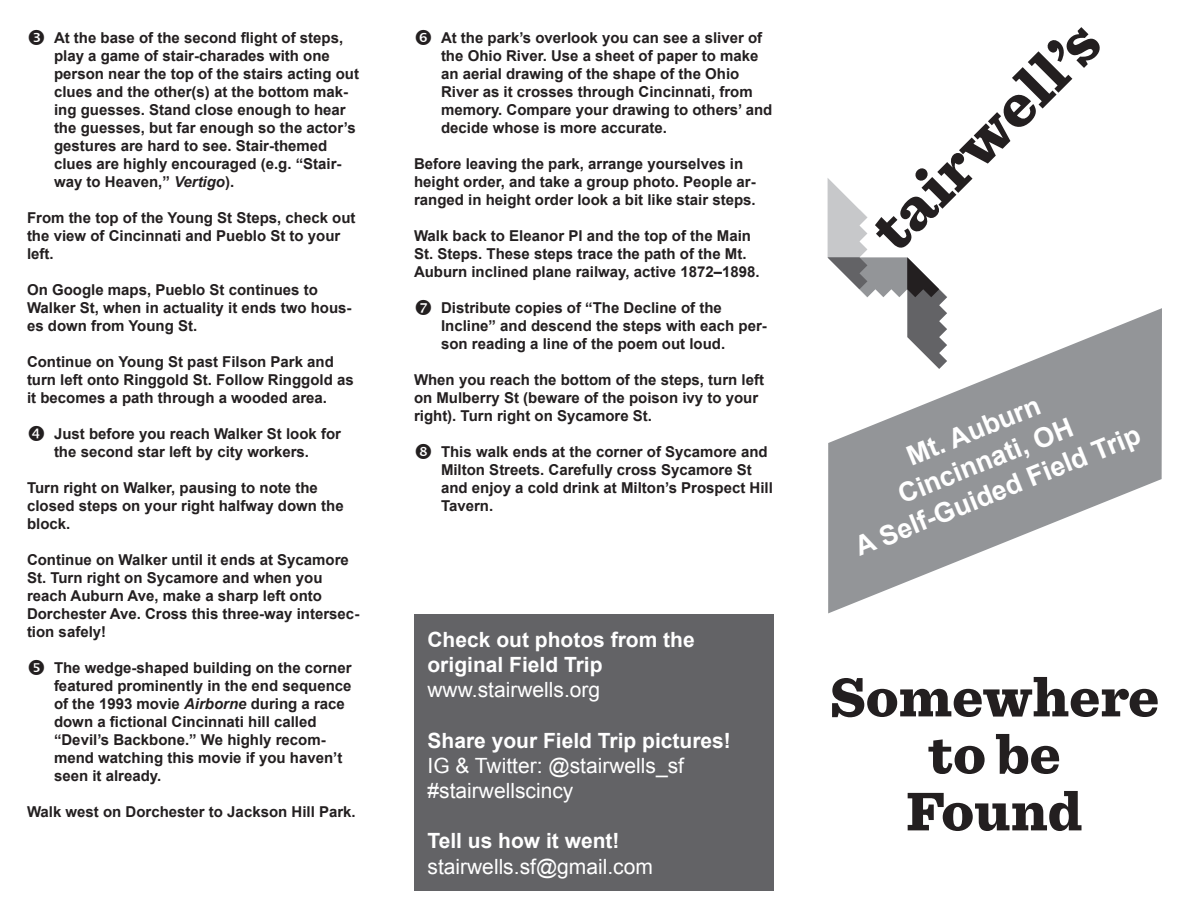
<style>
.page{position:relative;width:1188px;height:918px;background:#fff}
.page>*{position:absolute;margin:0;border:0;box-sizing:border-box;transform-origin:0 0}
.t1{font:900 57px "Sentinel";color:#231f20}
.t2{font:700 27px "Arial";color:#fff}
.t3{font:21px "Arial";color:#fff}
.t4{font:700 21px/25.2px "Arial";color:#fff}
.t5{font:700 15px/18px "Arial";color:#231f20}
.s1{font-style:italic}
</style>
<div class="page">
<div style="left:414px;top:614px;width:360px;height:277px;background:#636366"></div>
<svg style="left:828px;top:27px;width:272px;height:281px"></svg>
<svg style="left:828px;top:308px;width:334px;height:305px;fill:#939598"></svg>
<p class="t5" style="left:54px;top:29px;width:307px">At the base of the second flight of steps, play a game of stair-charades with one person near the top of the stairs acting out clues and the other(s) at the bottom mak&shy;ing guesses. Stand close enough to hear the guesses, but far enough so the actor’s gestures are hard to see. Stair-themed clues are highly encouraged (e.g. “Stair&shy;way to Heaven,” <span class="s1">Vertigo</span>).</p>
<p class="t5" style="left:27px;top:209px;width:330px">From the top of the Young St Steps, check out the view of Cincinnati and Pueblo St to your left.</p>
<p class="t5" style="left:27px;top:281px;width:326px">On Google maps, Pueblo St continues to<br>Walker St, when in actuality it ends two hous&shy;es down from Young St.</p>
<p class="t5" style="left:27px;top:353px;width:328px">Continue on Young St past Filson Park and turn left onto Ringgold St. Follow Ringgold as it becomes a path through a wooded area.</p>
<p class="t5" style="left:54px;top:425px;width:289px">Just before you reach Walker St look for the second star left by city workers.</p>
<p class="t5" style="left:27px;top:479px;width:318px">Turn right on Walker, pausing to note the closed steps on your right halfway down the block.</p>
<p class="t5" style="left:27px;top:551px;width:334px">Continue on Walker until it ends at Sycamore St. Turn right on Sycamore and when you reach Auburn Ave, make a sharp left onto Dorchester Ave. Cross this three-way intersec&shy;tion safely!</p>
<p class="t5" style="left:54px;top:659px;width:299px">The wedge-shaped building on the corner featured prominently in the end sequence of the 1993 movie <span class="s1">Airborne</span> during a race down a fictional Cincinnati hill called “Devil’s Backbone.” We highly recom&shy;mend watching this movie if you haven’t seen it already.</p>
<p class="t5" style="left:27px;top:803px;width:330px">Walk west on Dorchester to Jackson Hill Park.</p>
<p class="t5" style="left:441px;top:29px;width:333px">At the park’s overlook you can see a sliver of the Ohio River. Use a sheet of paper to make an aerial drawing of the shape of the Ohio River as it crosses through Cincinnati, from memory. Compare your drawing to others’ and decide whose is more accurate.</p>
<p class="t5" style="left:414px;top:155px;width:343px">Before leaving the park, arrange yourselves in height order, and take a group photo. People ar&shy;ranged in height order look a bit like stair steps.</p>
<p class="t5" style="left:414px;top:227px;width:347px">Walk back to Eleanor Pl and the top of the Main<br>St. Steps. These steps trace the path of the Mt.<br>Auburn inclined plane railway, active 1872–1898.</p>
<p class="t5" style="left:441px;top:299px;width:327px">Distribute copies of “The Decline of the<br>Incline” and descend the steps with each per&shy;son reading a line of the poem out loud.</p>
<p class="t5" style="left:414px;top:371px;width:352px">When you reach the bottom of the steps, turn left on Mulberry St (beware of the poison ivy to your right). Turn right on Sycamore St.</p>
<p class="t5" style="left:441px;top:443px;width:334px">This walk ends at the corner of Sycamore and Milton Streets. Carefully cross Sycamore St and enjoy a cold drink at Milton’s Prospect Hill Tavern.</p>
<p class="t4" style="left:428px;top:628px;width:269px">Check out photos from the original Field Trip</p>
<p class="t3" style="left:428px;top:676px;width:174px">www.stairwells.org</p>
<p class="t4" style="left:428px;top:728px;width:305px">Share your Field Trip pictures!</p>
<p class="t3" style="left:428px;top:752px;width:258px">IG &amp; Twitter: @stairwells_sf</p>
<p class="t3" style="left:428px;top:777px;width:147px">#stairwellscincy</p>
<p class="t4" style="left:428px;top:829px;width:194px">Tell us how it went!</p>
<p class="t3" style="left:428px;top:853px;width:227px">stairwells.sf@gmail.com</p>
<p class="t2" style="left:901px;top:440px;width:143px;rotate:-22deg">Mt. Auburn</p>
<p class="t2" style="left:893px;top:479px;width:188px;rotate:-22deg">Cincinnati, OH</p>
<p class="t2" style="left:850px;top:531px;width:307px;rotate:-22deg">A Self-Guided Field Trip</p>
<p class="t1" style="left:830px;top:652px;width:331px">Somewhere</p>
<p class="t1" style="left:928px;top:709px;width:134px">to be</p>
<p class="t1" style="left:906px;top:766px;width:178px">Found</p>
</div>
